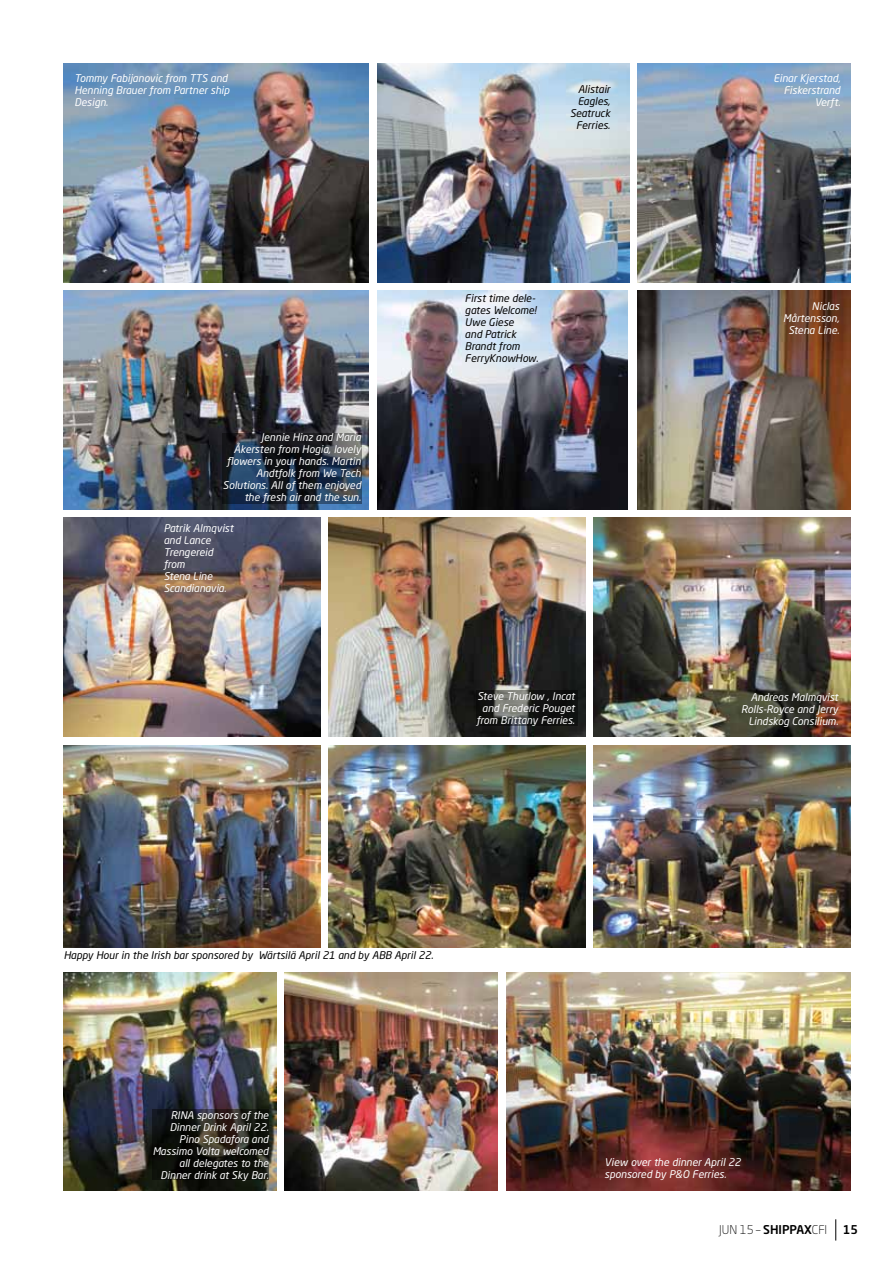
<style>
.page{position:relative;width:893px;height:1263px;background:#fff}
.page>*{position:absolute;margin:0;border:0;box-sizing:border-box;transform-origin:0 0}
.t1{font:300 12px "Neo Sans Std";color:#000}
.t2{font:500 12px "Neo Sans Std";color:#000}
.t3{font:italic 10.5px/12px "Neo Sans Std";color:#fff;text-align:right}
.t4{font:italic 10.5px/12px "Neo Sans Std";color:#000;text-align:right}
.s1{font-weight:500}
</style>
<div class="page">
<svg style="left:835px;top:1219px;width:1px;height:21px"></svg>
<img style="left:64px;top:64px;width:305px;height:218px">
<img style="left:377px;top:64px;width:252px;height:218px">
<img style="left:638px;top:64px;width:212px;height:218px">
<img style="left:64px;top:291px;width:305px;height:218px">
<img style="left:377px;top:291px;width:250px;height:218px">
<img style="left:638px;top:291px;width:212px;height:218px">
<img style="left:64px;top:518px;width:256px;height:218px">
<img style="left:329px;top:518px;width:256px;height:218px">
<img style="left:594px;top:518px;width:256px;height:218px">
<img style="left:64px;top:745px;width:256px;height:202px">
<img style="left:329px;top:745px;width:256px;height:202px">
<img style="left:594px;top:745px;width:256px;height:202px">
<img style="left:64px;top:972px;width:212px;height:219px">
<img style="left:285px;top:972px;width:212px;height:219px">
<img style="left:506px;top:972px;width:344px;height:219px">
<svg style="left:222px;top:433px;width:140px;height:70px;background:#232f3f"></svg>
<svg style="left:476px;top:690px;width:101px;height:36px;background:#2e2f2d"></svg>
<svg style="left:152px;top:1110px;width:116px;height:70px;background:#171712"></svg>
<p class="t3" style="left:74px;top:72px;width:157px;text-align:left">Tommy Fabijanovic from TTS and<br>Henning Brauer from Partner ship<br>Design.</p>
<p class="t4" style="left:570px;top:83px;width:42px">Alistair<br>Eagles,<br>Seatruck<br>Ferries.</p>
<p class="t3" style="left:774px;top:72px;width:68px">Einar Kjerstad,<br>Fiskerstrand<br>Verft.</p>
<p class="t3" style="left:223px;top:431px;width:140px">Jennie Hinz and Maria<br>Åkersten from Hogia, lovely flowers in your hands. Martin<br>Andtfolk from We Tech<br>Solutions. All of them enjoyed the fresh air and the sun.</p>
<p class="t3" style="left:164px;top:522px;width:71px;text-align:left">Patrik Almqvist and Lance<br>Trengereid from<br>Stena Line<br>Scandianavia.</p>
<p class="t4" style="left:465px;top:292px;width:75px;text-align:left">First time dele&shy;gates Welcome!<br>Uwe Giese<br>and Patrick<br>Brandt from<br>FerryKnowHow.</p>
<p class="t3" style="left:783px;top:300px;width:58px">Niclas<br>Mårtensson,<br>Stena Line.</p>
<p class="t3" style="left:476px;top:690px;width:100px;text-align:center">Steve Thurlow , Incat and Frederic Pouget from Brittany Ferries.</p>
<p class="t3" style="left:741px;top:691px;width:99px">Andreas Malmqvist<br>Rolls-Royce and Jerry<br>Lindskog Consilium.</p>
<p class="t4" style="left:64px;top:949px;width:371px">Happy Hour in the Irish bar sponsored by Wärtsilä April 21 and by ABB April 22.</p>
<p class="t3" style="left:153px;top:1109px;width:117px">RINA sponsors of the<br>Dinner Drink April 22.<br>Pino Spadafora and<br>Massimo Volta welcomed all delegates to the<br>Dinner drink at Sky Bar.</p>
<p class="t3" style="left:604px;top:1156px;width:138px;text-align:left">View over the dinner April 22 sponsored by P&amp;O Ferries.</p>
<p class="t1" style="left:719px;top:1222px;width:110px">JUN 15 – <span class="s1">SHIPPAX</span>CFI</p>
<p class="t2" style="left:843px;top:1222px;width:17px">15</p>
</div>
